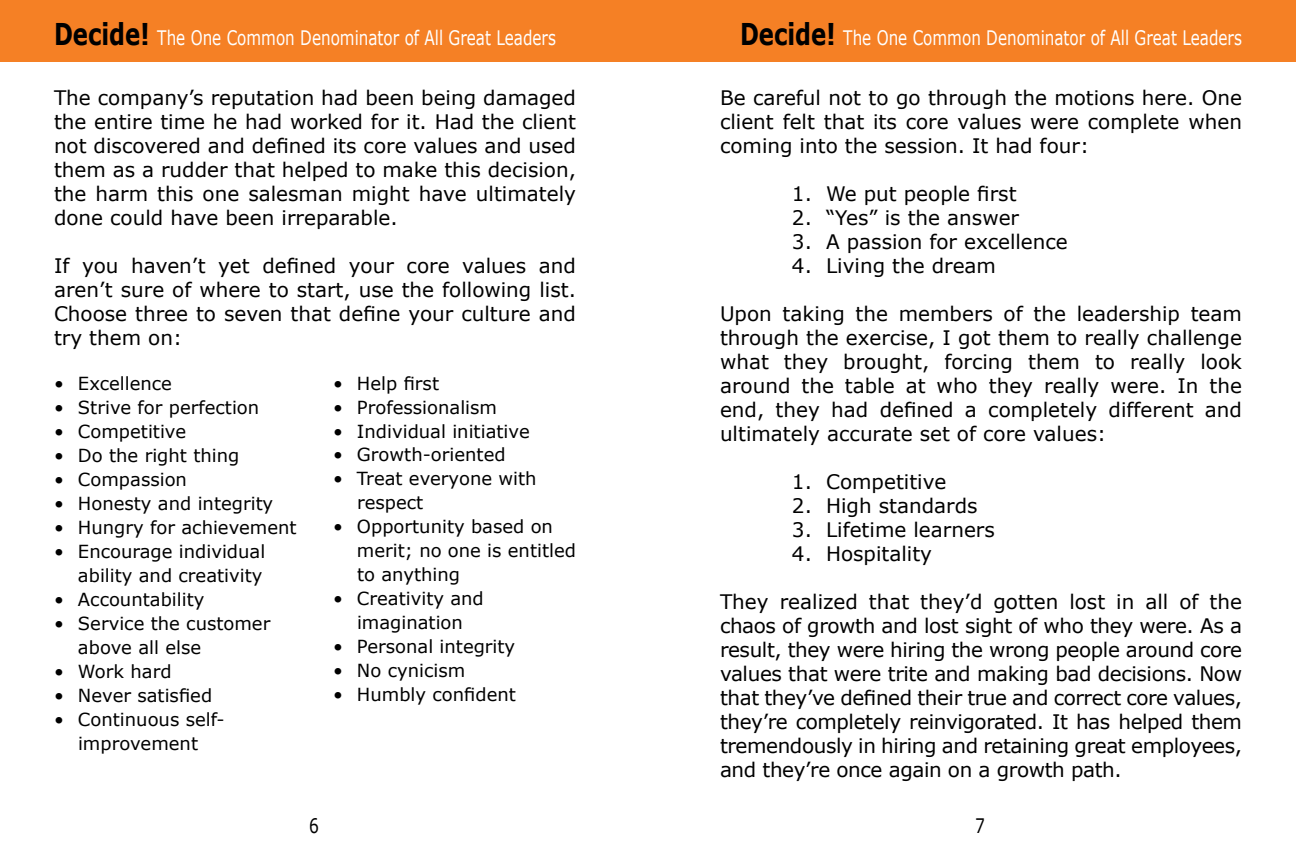
<style>
.page{position:relative;width:1296px;height:864px;background:#fff}
.page>*{position:absolute;margin:0;border:0;box-sizing:border-box;transform-origin:0 0}
.t1{font:20px/24px "Verdana";color:#000;text-align:justify}
.t2{font:20px "Verdana";color:#fff;scale:.76 1}
.t3{font:20px "Verdana";color:#000;scale:.77 1}
.t4{font:18px/24px "Verdana";color:#000}
.s1{font-weight:700;font-size:30px;color:#000}
</style>
<div class="page">
<div style="left:0;top:0;width:666px;height:62px;background:#f58025"></div>
<div style="left:630px;top:0;width:666px;height:62px;background:#f58025"></div>
<p class="t2" style="left:54px;top:25px;width:662px"><span class="s1">Decide!</span> The One Common Denominator of All Great Leaders</p>
<p class="t2" style="left:740px;top:25px;width:662px"><span class="s1">Decide!</span> The One Common Denominator of All Great Leaders</p>
<p class="t1" style="left:54px;top:86px;width:524px">The company’s reputation had been being damaged the entire time he had worked for it. Had the client not discovered and defined its core values and used them as a rudder that helped to make this decision, the harm this one salesman might have ultimately done could have been irreparable.</p>
<p class="t1" style="left:54px;top:254px;width:524px">If you haven’t yet defined your core values and aren’t sure of where to start, use the following list.<br>Choose three to seven that define your culture and try them on:</p>
<p class="t4" style="left:54px;top:371px;width:120px">• Excellence</p>
<p class="t4" style="left:54px;top:395px;width:207px">• Strive for perfection</p>
<p class="t4" style="left:54px;top:419px;width:134px">• Competitive</p>
<p class="t4" style="left:54px;top:443px;width:187px">• Do the right thing</p>
<p class="t4" style="left:54px;top:467px;width:135px">• Compassion</p>
<p class="t4" style="left:54px;top:491px;width:221px">• Honesty and integrity</p>
<p class="t4" style="left:54px;top:515px;width:244px">• Hungry for achievement</p>
<p class="t4" style="left:54px;top:539px;width:213px;text-align:right">• Encourage individual ability and creativity</p>
<p class="t4" style="left:54px;top:587px;width:152px">• Accountability</p>
<p class="t4" style="left:78px;top:611px;width:194px;text-indent:-24px">• Service the customer above all else</p>
<p class="t4" style="left:54px;top:659px;width:119px">• Work hard</p>
<p class="t4" style="left:54px;top:683px;width:160px">• Never satisfied</p>
<p class="t4" style="left:54px;top:707px;width:172px;text-align:center">• Continuous self&shy;improvement</p>
<p class="t4" style="left:333px;top:371px;width:108px">• Help first</p>
<p class="t4" style="left:333px;top:395px;width:166px">• Professionalism</p>
<p class="t4" style="left:333px;top:419px;width:198px">• Individual initiative</p>
<p class="t4" style="left:333px;top:443px;width:174px">• Growth-oriented</p>
<p class="t4" style="left:357px;top:467px;width:181px;text-indent:-24px">• Treat everyone with respect</p>
<p class="t4" style="left:357px;top:515px;width:220px;text-indent:-24px">• Opportunity based on merit; no one is entitled to anything</p>
<p class="t4" style="left:333px;top:587px;width:152px;text-align:center">• Creativity and imagination</p>
<p class="t4" style="left:333px;top:635px;width:184px">• Personal integrity</p>
<p class="t4" style="left:333px;top:659px;width:134px">• No cynicism</p>
<p class="t4" style="left:333px;top:683px;width:184px">• Humbly confident</p>
<p class="t1" style="left:720px;top:86px;width:524px">Be careful not to go through the motions here. One client felt that its core values were complete when coming into the session. It had four:</p>
<p class="t1" style="left:792px;top:182px;width:226px">1. We put people first</p>
<p class="t1" style="left:792px;top:206px;width:229px">2. “Yes” is the answer</p>
<p class="t1" style="left:792px;top:230px;width:277px">3. A passion for excellence</p>
<p class="t1" style="left:792px;top:254px;width:206px">4. Living the dream</p>
<p class="t1" style="left:720px;top:302px;width:524px">Upon taking the members of the leadership team through the exercise, I got them to really challenge what they brought, forcing them to really look around the table at who they really were. In the end, they had defined a completely different and ultimately accurate set of core values:</p>
<p class="t1" style="left:792px;top:470px;width:156px">1. Competitive</p>
<p class="t1" style="left:792px;top:494px;width:187px">2. High standards</p>
<p class="t1" style="left:792px;top:518px;width:204px">3. Lifetime learners</p>
<p class="t1" style="left:792px;top:542px;width:142px">4. Hospitality</p>
<p class="t1" style="left:720px;top:590px;width:524px">They realized that they’d gotten lost in all of the chaos of growth and lost sight of who they were. As a result, they were hiring the wrong people around core values that were trite and making bad decisions. Now that they’ve defined their true and correct core values, they’re completely reinvigorated. It has helped them tremendously in hiring and retaining great employees, and they’re once again on a growth path.</p>
<p class="t3" style="left:309px;top:813px;width:14px">6</p>
<p class="t3" style="left:975px;top:813px;width:14px">7</p>
</div>
